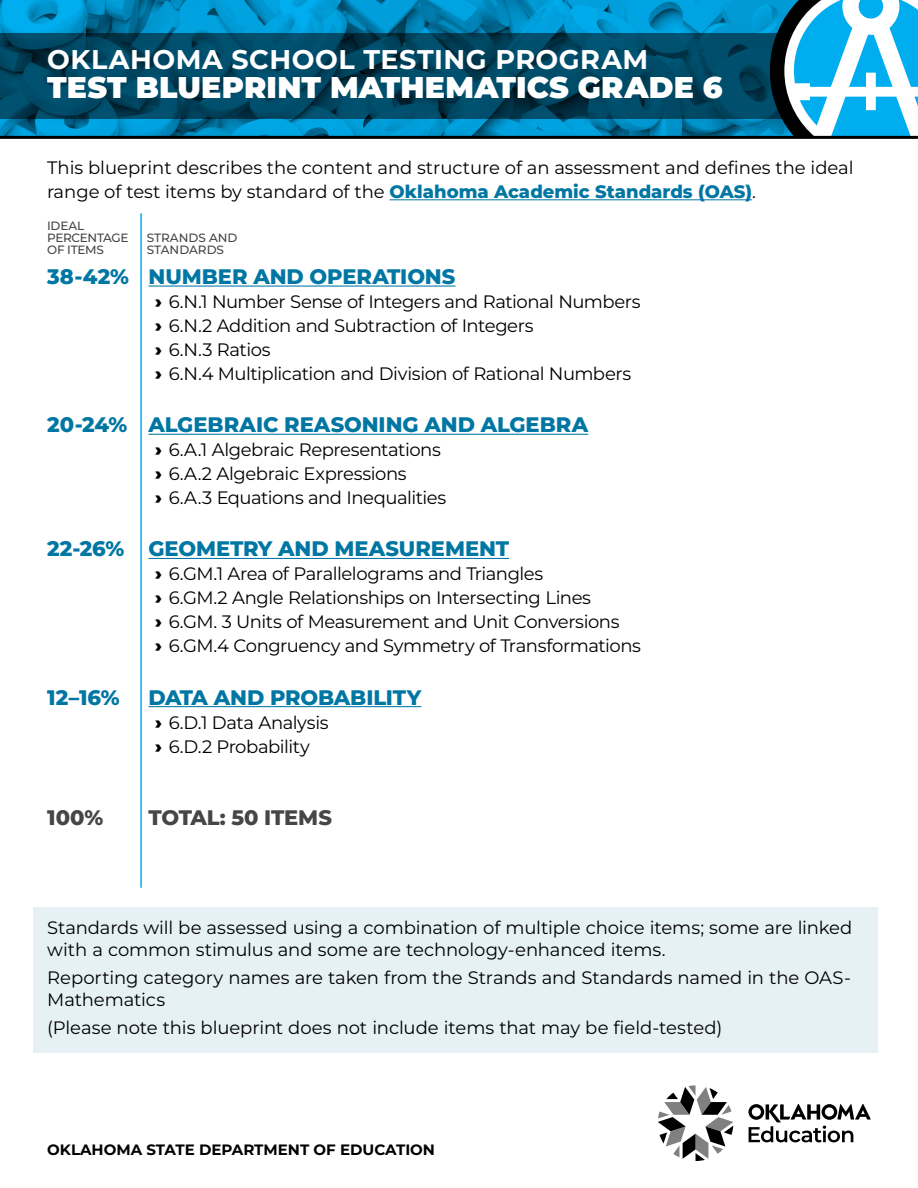
<style>
.page{position:relative;width:918px;height:1188px;background:#fff}
.page>*{position:absolute;margin:0;border:0;box-sizing:border-box;transform-origin:0 0}
.t1{font:900 30px "Montserrat";letter-spacing:.005em;color:#fff}
.t2{font:700 27px "Montserrat";letter-spacing:.02em;color:#fff}
.t3{font:800 21px "Montserrat";color:#0076a3}
.t4{font:800 21px "Montserrat";letter-spacing:-.005em;color:#464547}
.t5{font:18px/24px "Montserrat";letter-spacing:-.015em;color:#000}
.t6{font:700 15px "Montserrat";color:#000}
.t7{font:500 12px/12px "Montserrat";letter-spacing:-.015em;color:#464547}
.s1{font-weight:800;color:#0076a3}
.s2{font-weight:900}
</style>
<div class="page">
<svg style="left:0;top:0;width:770px;height:136px;background:#006186"></svg>
<svg style="left:770px;top:0;width:148px;height:136px"></svg>
<hr style="left:0;top:136px;width:918px;height:3px;background:#000">
<hr style="left:390px;top:199px;width:362px;height:1px;background:#0076a3">
<hr style="left:148px;top:286px;width:308px;height:1px;background:#0076a3">
<hr style="left:148px;top:434px;width:440px;height:1px;background:#0076a3">
<hr style="left:148px;top:558px;width:361px;height:1px;background:#0076a3">
<hr style="left:148px;top:706px;width:273px;height:1px;background:#0076a3">
<hr style="left:140px;top:213px;width:2px;height:675px;background:#00aeef">
<div style="left:33px;top:908px;width:845px;height:145px;background:#e6f1f5"></div>
<svg style="left:658px;top:1085px;width:75px;height:76px"></svg>
<svg style="left:748px;top:1104px;width:123px;height:38px"></svg>
<h2 class="t2" style="left:47px;top:42px;width:603px">OKLAHOMA SCHOOL TESTING PROGRAM</h2>
<h1 class="t1" style="left:47px;top:68px;width:677px">TEST BLUEPRINT MATHEMATICS GRADE 6</h1>
<p class="t5" style="left:47px;top:155px;width:808px">This blueprint describes the content and structure of an assessment and defines the ideal range of test items by standard of the <span class="s1">Oklahoma Academic Standards (OAS)</span>.</p>
<p class="t7" style="left:47px;top:219px;width:83px">IDEAL<br>PERCENTAGE<br>OF ITEMS</p>
<p class="t7" style="left:147px;top:231px;width:92px">STRANDS AND<br>STANDARDS</p>
<p class="t3" style="left:47px;top:263px;width:410px">38-42% NUMBER AND OPERATIONS</p>
<p class="t5" style="left:155px;top:289px;width:487px"><span class="s2">›</span> 6.N.1 Number Sense of Integers and Rational Numbers <span class="s2">›</span> 6.N.2 Addition and Subtraction of Integers<br><span class="s2">›</span> 6.N.3 Ratios<br><span class="s2">›</span> 6.N.4 Multiplication and Division of Rational Numbers</p>
<p class="t3" style="left:47px;top:411px;width:543px">20-24% ALGEBRAIC REASONING AND ALGEBRA</p>
<p class="t5" style="left:155px;top:437px;width:293px"><span class="s2">›</span> 6.A.1 Algebraic Representations <span class="s2">›</span> 6.A.2 Algebraic Expressions<br><span class="s2">›</span> 6.A.3 Equations and Inequalities</p>
<p class="t3" style="left:47px;top:535px;width:463px">22-26% GEOMETRY AND MEASUREMENT</p>
<p class="t5" style="left:155px;top:561px;width:487px"><span class="s2">›</span> 6.GM.1 Area of Parallelograms and Triangles<br><span class="s2">›</span> 6.GM.2 Angle Relationships on Intersecting Lines<br><span class="s2">›</span> 6.GM. 3 Units of Measurement and Unit Conversions<br><span class="s2">›</span> 6.GM.4 Congruency and Symmetry of Transformations</p>
<p class="t3" style="left:47px;top:683px;width:74px">12–16%</p>
<p class="t3" style="left:148px;top:683px;width:274px">DATA AND PROBABILITY</p>
<p class="t5" style="left:155px;top:710px;width:175px"><span class="s2">›</span> 6.D.1 Data Analysis <span class="s2">›</span> 6.D.2 Probability</p>
<p class="t4" style="left:47px;top:804px;width:57px">100%</p>
<p class="t4" style="left:148px;top:804px;width:185px">TOTAL: 50 ITEMS</p>
<p class="t5" style="left:47px;top:917px;width:807px;line-height:21.6px">Standards will be assessed using a combination of multiple choice items; some are linked with a common stimulus and some are technology-enhanced items.</p>
<p class="t5" style="left:47px;top:967px;width:805px;line-height:21.6px">Reporting category names are taken from the Strands and Standards named in the OAS-<br>Mathematics</p>
<p class="t5" style="left:47px;top:1015px;width:677px">(Please note this blueprint does not include items that may be field-tested)</p>
<p class="t6" style="left:47px;top:1140px;width:389px">OKLAHOMA STATE DEPARTMENT OF EDUCATION</p>
</div>
